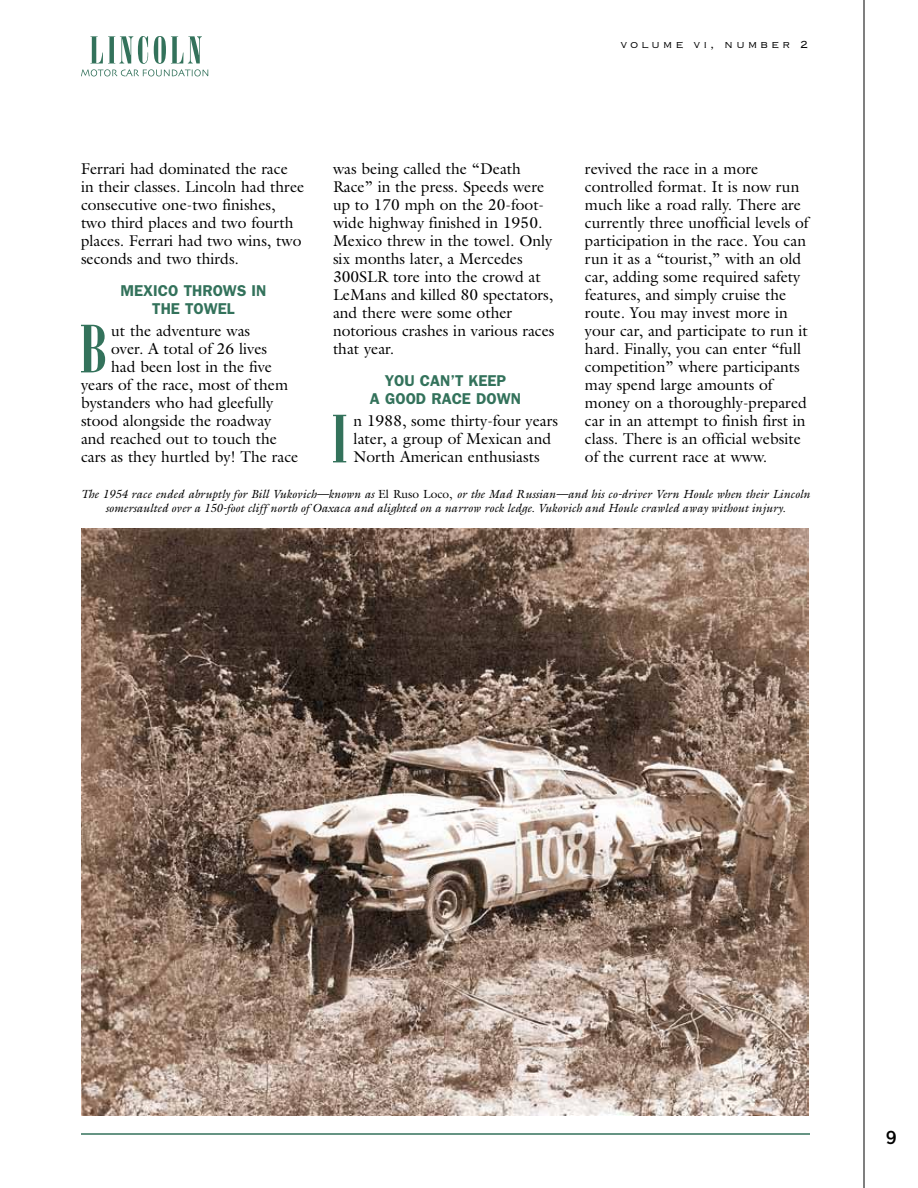
<style>
.page{position:relative;width:918px;height:1188px;background:#fff}
.page>*{position:absolute;margin:0;border:0;box-sizing:border-box;transform-origin:0 0}
.t1{font:64.35px "Modern 735 BT Roman A";color:#33725b}
.t2{font:18px "Copperplate Thirty AB";color:#000}
.t3{font:15.75px/18px "Galliard";color:#000}
.t4{font:600 15.75px/18px "Franklin Gothic";color:#33725b;text-align:center}
.t5{font:13.5px "Copperplate Thirty Two BC";letter-spacing:.2em;color:#000}
.t6{font:italic 11.85px/13.2px "Galliard";color:#000;text-align:center}
.s1{font-style:normal}
</style>
<div class="page">
<hr style="left:864px;top:0;width:1px;height:1188px;background:#000">
<hr style="left:81px;top:1133px;width:729px;height:2px;background:#33725b">
<img style="left:81px;top:529px;width:728px;height:587px">
<svg style="left:81px;top:36px;width:127px;height:40px"></svg>
<p class="t5" style="left:621px;top:38px;width:189px">volume vi, number 2</p>
<p class="t3" style="left:81px;top:160px;width:225px">Ferrari had dominated the race in their classes. Lincoln had three consecutive one-two finishes, two third places and two fourth places. Ferrari had two wins, two seconds and two thirds.</p>
<p class="t4" style="left:121px;top:281px;width:147px">MEXICO THROWS IN<br>THE TOWEL</p>
<h1 class="t1" style="left:80px;top:312px;width:29px">B</h1>
<p class="t3" style="left:111px;top:322px;width:140px">ut the adventure was</p>
<p class="t3" style="left:585px;top:160px;width:225px">revived the race in a more controlled format. It is now run much like a road rally. There are currently three unofficial levels of participation in the race. You can run it as a “tourist,” with an old car, adding some required safety features, and simply cruise the route. You may invest more in your car, and participate to run it hard. Finally, you can enter “full competition” where participants may spend large amounts of money on a thoroughly-prepared car in an attempt to finish first in class. There is an official website of the current race at www.</p>
<p class="t6" style="left:81px;top:488px;width:731px">The 1954 race ended abruptly for Bill Vukovich—known as <span class="s1">El Ruso Loco,</span> or the Mad Russian—and his co-driver Vern Houle when their Lincoln somersaulted over a 150-foot cliff north of Oaxaca and alighted on a narrow rock ledge. Vukovich and Houle crawled away without injury.</p>
<p class="t3" style="left:333px;top:160px;width:223px">was being called the “Death<br>Race” in the press. Speeds were up to 170 mph on the 20-foot&shy;wide highway finished in 1950.<br>Mexico threw in the towel. Only six months later, a Mercedes<br>300SLR tore into the crowd at<br>LeMans and killed 80 spectators, and there were some other notorious crashes in various races that year.</p>
<p class="t4" style="left:370px;top:371px;width:153px">YOU CAN’T KEEP<br>A GOOD RACE DOWN</p>
<h1 class="t1" style="left:331px;top:402px;width:18px">I</h1>
<p class="t3" style="left:354px;top:412px;width:206px">n 1988, some thirty-four years later, a group of Mexican and<br>North American enthusiasts</p>
<p class="t3" style="left:111px;top:340px;width:157px">over. A total of 26 lives</p>
<p class="t3" style="left:111px;top:358px;width:162px">had been lost in the five</p>
<p class="t3" style="left:81px;top:376px;width:209px">years of the race, most of them</p>
<p class="t3" style="left:81px;top:394px;width:194px">bystanders who had gleefully</p>
<p class="t3" style="left:81px;top:412px;width:192px">stood alongside the roadway</p>
<p class="t3" style="left:81px;top:430px;width:197px">and reached out to touch the</p>
<p class="t3" style="left:81px;top:448px;width:219px">cars as they hurtled by! The race</p>
<p class="t2" style="left:886px;top:1127px;width:12px">9</p>
</div>
